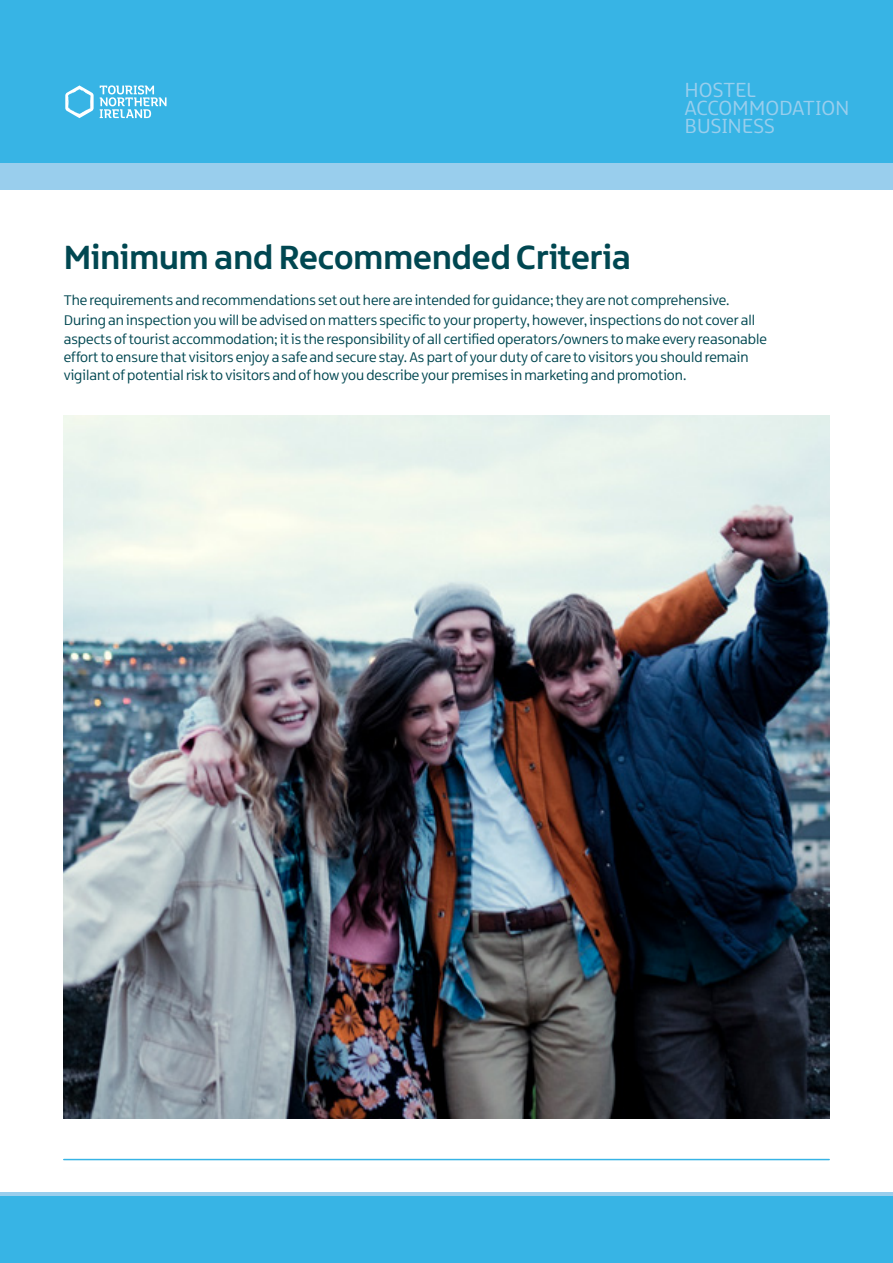
<style>
.page{position:relative;width:893px;height:1263px;background:#fff}
.page>*{position:absolute;margin:0;border:0;box-sizing:border-box;transform-origin:0 0}
.t1{font:700 36px "Northern Ireland";color:#004751}
.t2{font:21.9px/18px "Northern Ireland";letter-spacing:-.015em;color:#99ceed}
.t3{font:15px/19.5px "Northern Ireland";color:#004751}
</style>
<div class="page">
<div style="left:0;top:0;width:893px;height:182px;background:#37b4e5"></div>
<div style="left:0;top:163px;width:893px;height:26px;background:#99ceed"></div>
<svg style="left:100px;top:85px;width:67px;height:33px"></svg>
<svg style="left:65px;top:85px;width:29px;height:33px"></svg>
<hr style="left:64px;top:1159px;width:765px;height:1px;background:#37b4e5">
<div style="left:0;top:1194px;width:893px;height:69px;background:#37b4e5"></div>
<hr style="left:0;top:1192px;width:893px;height:4px;background:#99ceed">
<img style="left:64px;top:415px;width:765px;height:703px">
<h2 class="t2" style="left:685px;top:81px;width:166px">HOSTEL<br>ACCOMMODATION<br>BUSINESS</h2>
<h1 class="t1" style="left:64px;top:234px;width:569px">Minimum and Recommended Criteria</h1>
<p class="t3" style="left:64px;top:291px;width:705px">The requirements and recommendations set out here are intended for guidance; they are not comprehensive.<br>During an inspection you will be advised on matters specific to your property, however, inspections do not cover all aspects of tourist accommodation; it is the responsibility of all certified operators/owners to make every reasonable</p>
<p class="t3" style="left:64px;top:349px;width:686px;line-height:18px">effort to ensure that visitors enjoy a safe and secure stay. As part of your duty of care to visitors you should remain vigilant of potential risk to visitors and of how you describe your premises in marketing and promotion.</p>
</div>
